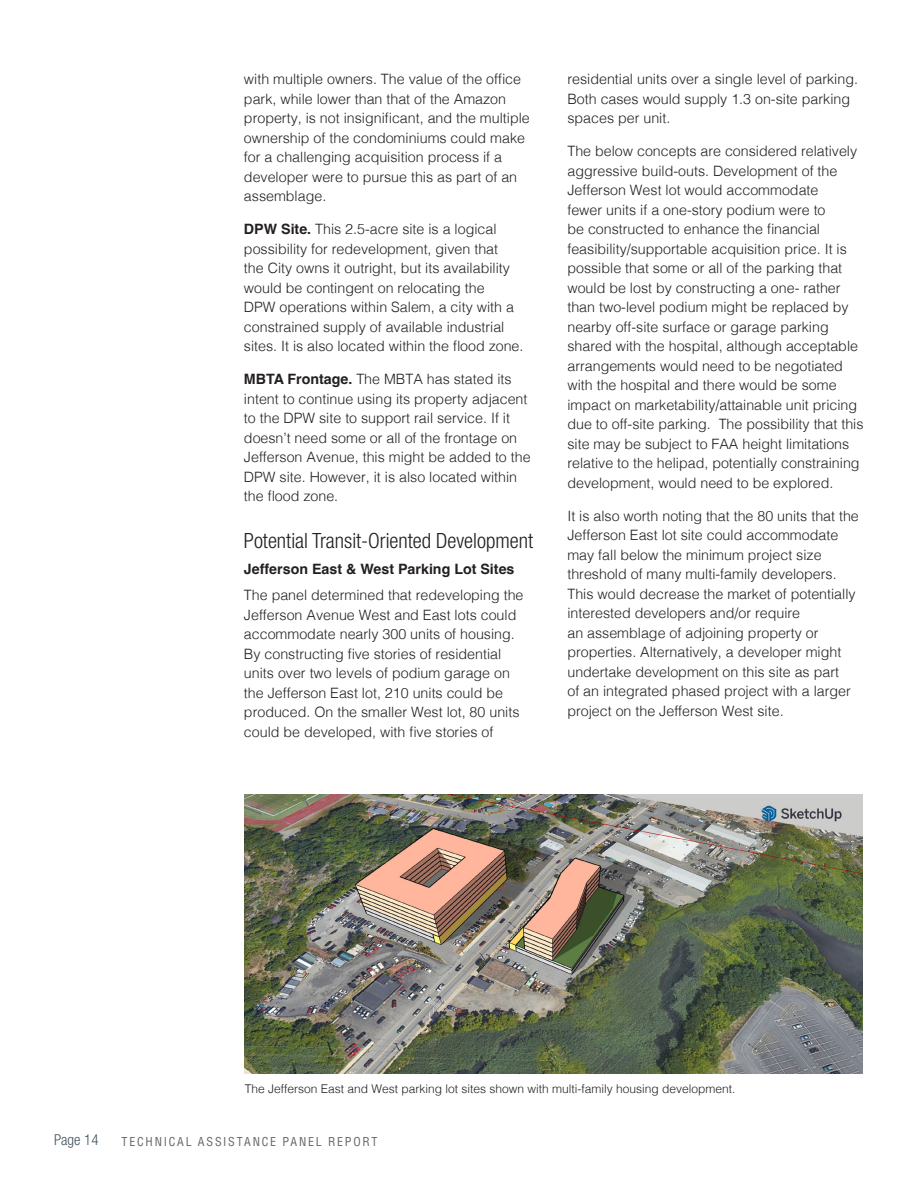
<style>
.page{position:relative;width:918px;height:1188px;background:#fff}
.page>*{position:absolute;margin:0;border:0;box-sizing:border-box;transform-origin:0 0}
.t1{font:300 condensed 21px "Helvetica Neue LT Com";color:#231f20}
.t2{font:300 condensed 15px "Helvetica Neue LT Com";color:#45555f}
.t3{font:300 14.25px/19.5px "Helvetica";color:#231f20}
.t4{font:700 14.25px "Helvetica";color:#231f20}
.t5{font:300 12px "Helvetica";color:#231f20}
.t6{font:condensed 12px "Helvetica LT Std";letter-spacing:.15em;color:#63666a}
.s1{font-weight:700}
</style>
<div class="page">
<img style="left:245px;top:794px;width:618px;height:280px">
<p class="t3" style="left:244px;top:69px;width:287px">with multiple owners. The value of the office park, while lower than that of the Amazon property, is not insignificant, and the multiple ownership of the condominiums could make for a challenging acquisition process if a developer were to pursue this as part of an assemblage.</p>
<p class="t3" style="left:244px;top:219px;width:281px"><span class="s1">DPW Site.</span> This 2.5-acre site is a logical possibility for redevelopment, given that<br>the City owns it outright, but its availability would be contingent on relocating the<br>DPW operations within Salem, a city with a constrained supply of available industrial sites. It is also located within the flood zone.</p>
<p class="t3" style="left:244px;top:369px;width:288px"><span class="s1">MBTA Frontage.</span> The MBTA has stated its intent to continue using its property adjacent to the DPW site to support rail service. If it doesn’t need some or all of the frontage on Jefferson Avenue, this might be added to the DPW site. However, it is also located within the flood zone.</p>
<p class="t1" style="left:244px;top:528px;width:291px">Potential Transit-Oriented Development</p>
<p class="t4" style="left:244px;top:561px;width:272px">Jefferson East &amp; West Parking Lot Sites</p>
<p class="t3" style="left:244px;top:585px;width:281px">The panel determined that redeveloping the Jefferson Avenue West and East lots could accommodate nearly 300 units of housing.<br>By constructing five stories of residential units over two levels of podium garage on the Jefferson East lot, 210 units could be produced. On the smaller West lot, 80 units could be developed, with five stories of</p>
<p class="t3" style="left:567px;top:69px;width:292px">residential units over a single level of parking.<br>Both cases would supply 1.3 on-site parking spaces per unit.</p>
<p class="t3" style="left:567px;top:141px;width:298px">The below concepts are considered relatively aggressive build-outs. Development of the Jefferson West lot would accommodate<br>fewer units if a one-story podium were to<br>be constructed to enhance the financial feasibility/supportable acquisition price. It is possible that some or all of the parking that would be lost by constructing a one- rather than two-level podium might be replaced by nearby off-site surface or garage parking shared with the hospital, although acceptable arrangements would need to be negotiated with the hospital and there would be some impact on marketability/attainable unit pricing due to off-site parking. The possibility that this site may be subject to FAA height limitations relative to the helipad, potentially constraining development, would need to be explored.</p>
<p class="t3" style="left:567px;top:505px;width:293px">It is also worth noting that the 80 units that the Jefferson East lot site could accommodate may fall below the minimum project size threshold of many multi-family developers.<br>This would decrease the market of potentially interested developers and/or require<br>an assemblage of adjoining property or properties. Alternatively, a developer might undertake development on this site as part<br>of an integrated phased project with a larger project on the Jefferson West site.</p>
<p class="t5" style="left:245px;top:1079px;width:492px">The Jefferson East and West parking lot sites shown with multi-family housing development.</p>
<p class="t2" style="left:54px;top:1131px;width:46px">Page 14</p>
<p class="t6" style="left:122px;top:1134px;width:258px">TECHNICAL ASSISTANCE PANEL REPORT</p>
</div>
